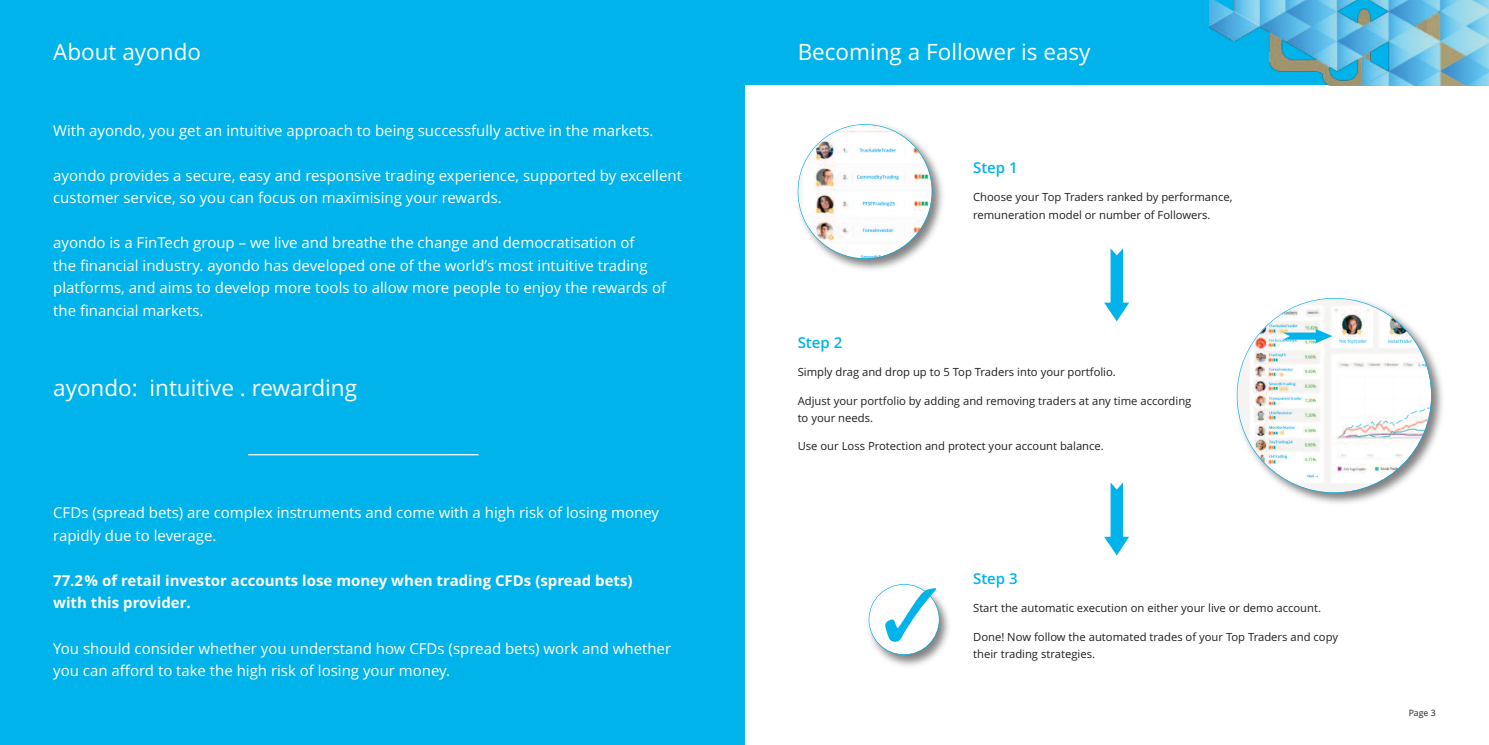
<style>
.page{position:relative;width:1489px;height:745px;background:#fff}
.page>*{position:absolute;margin:0;border:0;box-sizing:border-box;transform-origin:0 0}
.t1{font:22.5px "Open Sans";color:#fff}
.t2{font:15px/22.5px "Open Sans";color:#fff}
.t3{font:700 15px/22.5px "Open Sans";color:#fff}
.t4{font:600 15px "Open Sans";color:#00b3eb}
.t5{font:11.25px/17.5px "Open Sans";color:#231f20}
.t6{font:8.75px "Open Sans";color:#231f20}
</style>
<div class="page">
<div style="left:733px;top:0;width:755px;height:85px;background:#00b3eb"></div>
<div style="left:0;top:0;width:744px;height:744px;background:#00b3eb"></div>
<svg style="left:1104px;top:482px;width:25px;height:73px"></svg>
<svg style="left:1104px;top:248px;width:25px;height:73px"></svg>
<img style="left:799px;top:124px;width:144px;height:146px">
<img style="left:798px;top:125px;width:133px;height:133px;border-radius:50%">
<img style="left:1237px;top:298px;width:206px;height:206px">
<img style="left:1237px;top:298px;width:193px;height:194px;border-radius:50%">
<img style="left:869px;top:585px;width:80px;height:81px">
<div style="left:869px;top:584px;width:69px;height:70px;background:#fff;border-radius:50%"></div>
<div style="left:868px;top:583px;width:71px;height:71px;border:1px solid #00b3eb;border-radius:50%"></div>
<svg style="left:1282px;top:329px;width:50px;height:14px"></svg>
<img style="left:1209px;top:0;width:279px;height:85px">
<hr style="left:248px;top:454px;width:230px;height:1px;background:#fff">
<svg style="left:885px;top:587px;width:51px;height:54px"></svg>
<h1 class="t1" style="left:53px;top:39px;width:149px">About ayondo</h1>
<p class="t2" style="left:53px;top:119px;width:602px">With ayondo, you get an intuitive approach to being successfully active in the markets.</p>
<p class="t2" style="left:53px;top:164px;width:630px">ayondo provides a secure, easy and responsive trading experience, supported by excellent customer service, so you can focus on maximising your rewards.</p>
<p class="t2" style="left:53px;top:232px;width:614px">ayondo is a FinTech group – we live and breathe the change and democratisation of<br>the financial industry. ayondo has developed one of the world’s most intuitive trading platforms, and aims to develop more tools to allow more people to enjoy the rewards of the financial markets.</p>
<h1 class="t1" style="left:53px;top:375px;width:305px">ayondo: intuitive . rewarding</h1>
<p class="t2" style="left:53px;top:501px;width:607px">CFDs (spread bets) are complex instruments and come with a high risk of losing money rapidly due to leverage.</p>
<p class="t3" style="left:53px;top:569px;width:581px">77.2% of retail investor accounts lose money when trading CFDs (spread bets) with this provider.</p>
<p class="t2" style="left:53px;top:636px;width:619px">You should consider whether you understand how CFDs (spread bets) work and whether you can afford to take the high risk of losing your money.</p>
<h1 class="t1" style="left:797px;top:39px;width:294px">Becoming a Follower is easy</h1>
<p class="t4" style="left:973px;top:159px;width:46px">Step 1</p>
<p class="t5" style="left:973px;top:189px;width:261px">Choose your Top Traders ranked by performance, remuneration model or number of Followers.</p>
<p class="t4" style="left:797px;top:334px;width:46px">Step 2</p>
<p class="t5" style="left:797px;top:363px;width:320px">Simply drag and drop up to 5 Top Traders into your portfolio.</p>
<p class="t5" style="left:797px;top:392px;width:395px">Adjust your portfolio by adding and removing traders at any time according to your needs.</p>
<p class="t5" style="left:797px;top:437px;width:308px">Use our Loss Protection and protect your account balance.</p>
<p class="t4" style="left:973px;top:570px;width:46px">Step 3</p>
<p class="t5" style="left:973px;top:599px;width:349px">Start the automatic execution on either your live or demo account.</p>
<p class="t5" style="left:973px;top:627px;width:366px">Done! Now follow the automated trades of your Top Traders and copy their trading strategies.</p>
<p class="t6" style="left:1408px;top:707px;width:29px">Page 3</p>
</div>
